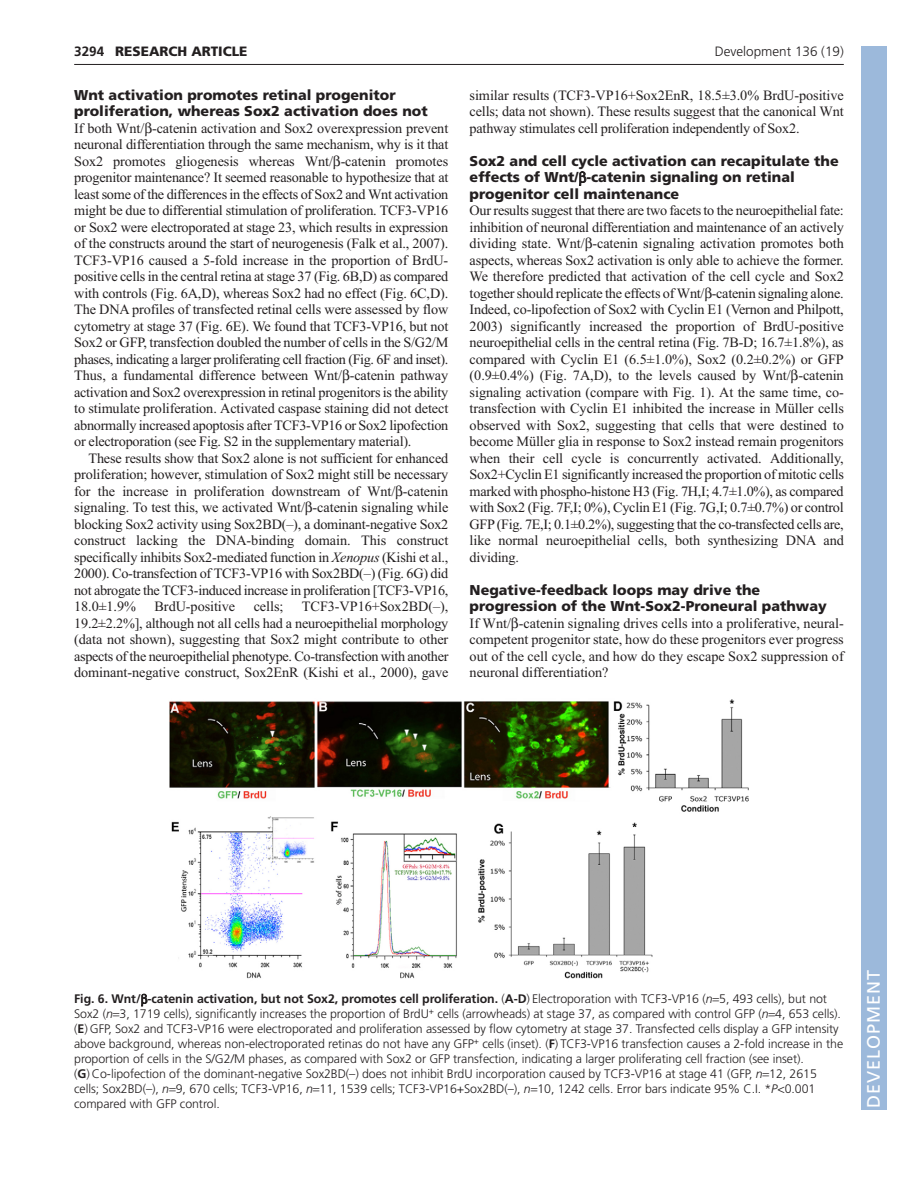
<style>
.page{position:relative;width:918px;height:1188px;background:#fff}
.page>*{position:absolute;margin:0;border:0;box-sizing:border-box;transform-origin:0 0}
.t1{font:18px "Frutiger LT Std";letter-spacing:.055em;color:#fff}
.t2{font:14.25px/16.5px "Times New Roman";letter-spacing:-.01em;color:#231f20;text-align:justify}
.t3{font:900 14.25px/16.5px "Frutiger LT Std";color:#231f20}
.t4{font:300 13.5px "Frutiger LT Std";color:#231f20}
.t5{font:900 13.5px "Frutiger LT Std";color:#231f20}
.t6{font:700 13.5px "Frutiger LT Std";color:#231f20}
.t7{font:300 12.3px/15px "Frutiger LT Std";letter-spacing:-.005em;color:#231f20}
.s1{font-style:italic}
.s2{font-weight:700}
</style>
<div class="page">
<hr style="left:74px;top:64px;width:770px;height:1px;background:#231f20">
<img style="left:169px;top:699px;width:580px;height:280px">
<div style="left:861px;top:46px;width:25px;height:1064px;background:#9cb9db"></div>
<p class="t5" style="left:115px;top:46px;width:134px">RESEARCH ARTICLE</p>
<p class="t4" style="left:715px;top:46px;width:131px">Development 136 (19)</p>
<p class="t6" style="left:74px;top:46px;width:32px">3294</p>
<p class="t3" style="left:74px;top:88px;width:355px">Wnt activation promotes retinal progenitor proliferation, whereas Sox2 activation does not</p>
<p class="t2" style="left:74px;top:121px;width:376px">If both Wnt/ -catenin activation and Sox2 overexpression prevent neuronal differentiation through the same mechanism, why is it that Sox2 promotes gliogenesis whereas Wnt/ -catenin promotes progenitor maintenance? It seemed reasonable to hypothesize that at least some of the differences in the effects of Sox2 and Wnt activation might be due to differential stimulation of proliferation. TCF3-VP16 or Sox2 were electroporated at stage 23, which results in expression of the constructs around the start of neurogenesis (Falk et al., 2007).<br>TCF3-VP16 caused a 5-fold increase in the proportion of BrdU&shy;positive cells in the central retina at stage 37 (Fig. 6B,D) as compared with controls (Fig. 6A,D), whereas Sox2 had no effect (Fig. 6C,D).<br>The DNA profiles of transfected retinal cells were assessed by flow cytometry at stage 37 (Fig. 6E). We found that TCF3-VP16, but not Sox2 or GFP, transfection doubled the number of cells in the S/G2/M phases, indicating a larger proliferating cell fraction (Fig. 6F and inset).<br>Thus, a fundamental difference between Wnt/ -catenin pathway activation and Sox2 overexpression in retinal progenitors is the ability to stimulate proliferation. Activated caspase staining did not detect abnormally increased apoptosis after TCF3-VP16 or Sox2 lipofection or electroporation (see Fig. S2 in the supplementary material).</p>
<p class="t2" style="left:74px;top:451px;width:376px;text-indent:14px">These results show that Sox2 alone is not sufficient for enhanced proliferation; however, stimulation of Sox2 might still be necessary for the increase in proliferation downstream of Wnt/ -catenin signaling. To test this, we activated Wnt/ -catenin signaling while blocking Sox2 activity using Sox2BD(–), a dominant-negative Sox2 construct lacking the DNA-binding domain. This construct specifically inhibits Sox2-mediated function in <span class="s1">Xenopus</span> (Kishi et al., 2000). Co-transfection of TCF3-VP16 with Sox2BD(–) (Fig. 6G) did not abrogate the TCF3-induced increase in proliferation [TCF3-VP16, 18.0±1.9%</p>
<p class="t2" style="left:470px;top:88px;width:376px">similar results (TCF3-VP16+Sox2EnR, 18.5±3.0% BrdU-positive cells; data not shown). These results suggest that the canonical Wnt pathway stimulates cell proliferation independently of Sox2.</p>
<p class="t3" style="left:470px;top:154px;width:371px">Sox2 and cell cycle activation can recapitulate the effects of Wnt/ -catenin signaling on retinal progenitor cell maintenance</p>
<p class="t2" style="left:470px;top:204px;width:376px">Our results suggest that there are two facets to the neuroepithelial fate: inhibition of neuronal differentiation and maintenance of an actively dividing state. Wnt/ -catenin signaling activation promotes both aspects, whereas Sox2 activation is only able to achieve the former.<br>We therefore predicted that activation of the cell cycle and Sox2 together should replicate the effects of Wnt/ -catenin signaling alone.<br>Indeed, co-lipofection of Sox2 with Cyclin E1 (Vernon and Philpott, 2003) significantly increased the proportion of BrdU-positive neuroepithelial cells in the central retina (Fig. 7B-D; 16.7±1.8%), as compared with Cyclin E1 (6.5±1.0%), Sox2 (0.2±0.2%) or GFP (0.9±0.4%) (Fig. 7A,D), to the levels caused by Wnt/ -catenin signaling activation (compare with Fig. 1). At the same time, co&shy;transfection with Cyclin E1 inhibited the increase in Müller cells observed with Sox2, suggesting that cells that were destined to become Müller glia in response to Sox2 instead remain progenitors when their cell cycle is concurrently activated. Additionally, Sox2+Cyclin E1 significantly increased the proportion of mitotic cells marked with phospho-histone H3 (Fig. 7H,I; 4.7±1.0%), as compared with Sox2 (Fig. 7F,I; 0%), Cyclin E1 (Fig. 7G,I; 0.7±0.7%) or control GFP (Fig. 7E,I; 0.1±0.2%), suggesting that the co-transfected cells are, like normal neuroepithelial cells, both synthesizing DNA and dividing.</p>
<p class="t3" style="left:470px;top:583px;width:359px">Negative-feedback loops may drive the progression of the Wnt-Sox2-Proneural pathway</p>
<p class="t2" style="left:470px;top:616px;width:376px">If Wnt/ -catenin signaling drives cells into a proliferative, neural&shy;competent progenitor state, how do these progenitors ever progress out of the cell cycle, and how do they escape Sox2 suppression of neuronal differentiation?</p>
<p class="t2" style="left:74px;top:600px;width:376px;text-indent:228px">TCF3-VP16+Sox2BD(–), 19.2±2.2%], although not all cells had a neuroepithelial morphology (data not shown), suggesting that Sox2 might contribute to other aspects of the neuroepithelial phenotype. Co-transfection with another dominant-negative construct, Sox2EnR (Kishi et al., 2000), gave</p>
<p class="t2" style="left:155px;top:600px;width:82px">BrdU-positive</p>
<p class="t2" style="left:254px;top:600px;width:31px">cells;</p>
<p class="t7" style="left:74px;top:993px;width:771px"><span class="s2">Fig. 6. Wnt/ -catenin activation, but not Sox2, promotes cell proliferation.</span> (<span class="s2">A-D</span>) Electroporation with TCF3-VP16 (<span class="s1">n</span> 5, 493 cells), but not Sox2 (<span class="s1">n</span> 3, 1719 cells), significantly increases the proportion of BrdU<sup>+</sup> cells (arrowheads) at stage 37, as compared with control GFP (<span class="s1">n</span> 4, 653 cells). (<span class="s2">E</span>) GFP, Sox2 and TCF3-VP16 were electroporated and proliferation assessed by flow cytometry at stage 37. Transfected cells display a GFP intensity above background, whereas non-electroporated retinas do not have any GFP<sup>+</sup> cells (inset). (<span class="s2">F</span>) TCF3-VP16 transfection causes a 2-fold increase in the proportion of cells in the S/G2/M phases, as compared with Sox2 or GFP transfection, indicating a larger proliferating cell fraction (see inset).<br>(<span class="s2">G</span>) Co-lipofection of the dominant-negative Sox2BD(–) does not inhibit BrdU incorporation caused by TCF3-VP16 at stage 41 (GFP, <span class="s1">n</span> 12, 2615 cells; Sox2BD(–), <span class="s1">n</span> 9, 670 cells; TCF3-VP16, <span class="s1">n</span> 11, 1539 cells; TCF3-VP16+Sox2BD(–), <span class="s1">n</span> 10, 1242 cells. Error bars indicate 95% C.I. *<span class="s1">P</span>&lt;0.001 compared with GFP control.</p>
<p class="t1" style="left:863px;top:1108px;width:140px;rotate:-90deg">DEVELOPMENT</p>
</div>
